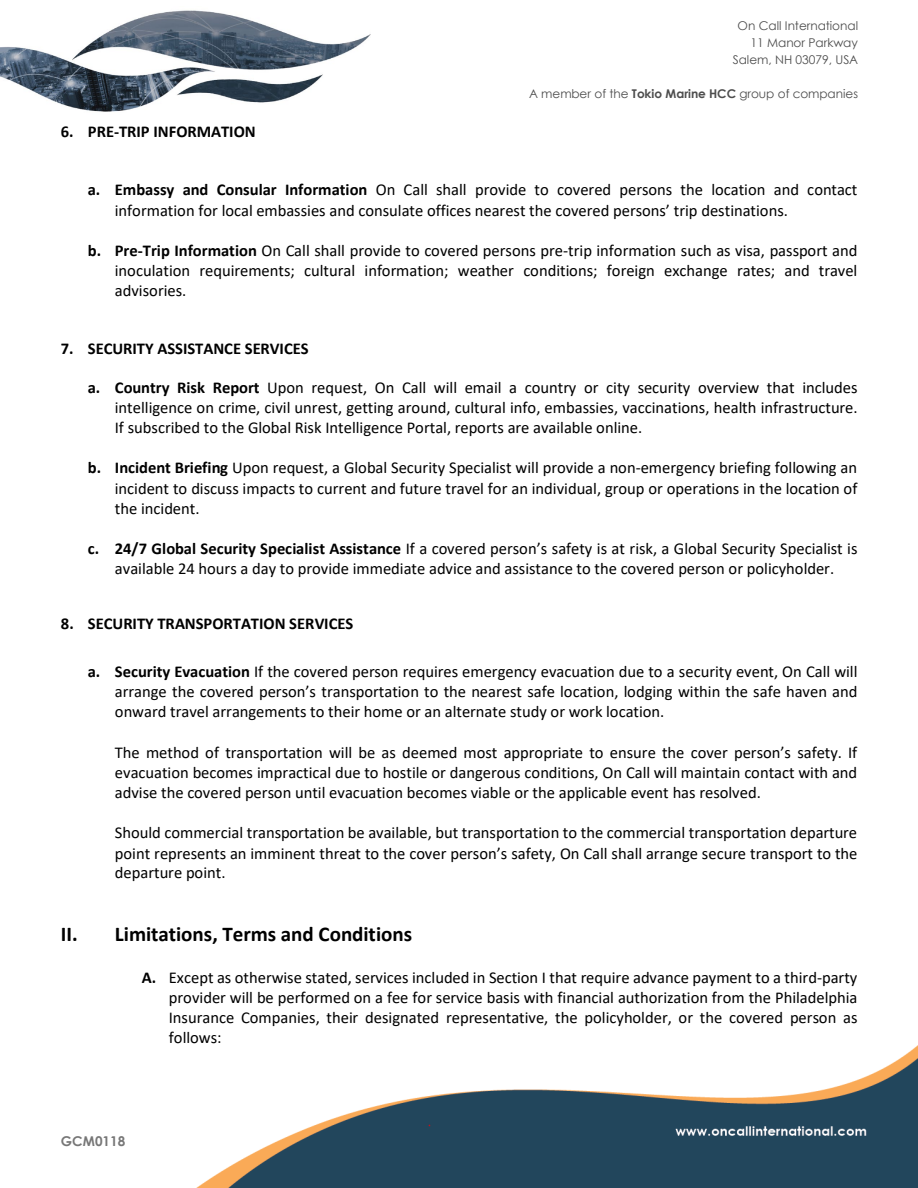
<style>
.page{position:relative;width:918px;height:1188px;background:#fff}
.page>*{position:absolute;margin:0;border:0;box-sizing:border-box;transform-origin:0 0}
.t1{font:700 21px "Calibri";color:#000}
.t2{font:16.5px/20.1px "Calibri";color:#000;text-align:justify}
.t3{font:700 16.5px "Calibri";color:#000}
.t4{font:700 13.5px "Century Gothic";color:#777}
.t5{font:12px/17px "Century Gothic";color:#4d4d4d;text-align:right}
.s1{font-weight:700}
</style>
<div class="page">
<img style="left:196px;top:1045px;width:722px;height:143px">
<img style="left:0;top:10px;width:370px;height:102px">
<p class="t3" style="left:61px;top:120px;width:197px">6. PRE-TRIP INFORMATION</p>
<p class="t5" style="left:733px;top:17px;width:127px">On Call International<br>11 Manor Parkway<br>Salem, NH 03079, USA</p>
<p class="t5" style="left:529px;top:85px;width:331px">A member of the <span class="s1">Tokio Marine HCC</span> group of companies</p>
<p class="t2" style="left:115px;top:180px;width:744px;text-indent:-27px"><span class="s1">a. Embassy and Consular Information</span> On Call shall provide to covered persons the location and contact information for local embassies and consulate offices nearest the covered persons’ trip destinations.</p>
<p class="t2" style="left:115px;top:240px;width:744px;text-indent:-27px"><span class="s1">b. Pre-Trip Information</span> On Call shall provide to covered persons pre-trip information such as visa, passport and inoculation requirements; cultural information; weather conditions; foreign exchange rates; and travel advisories.</p>
<p class="t3" style="left:61px;top:337px;width:249px">7. SECURITY ASSISTANCE SERVICES</p>
<p class="t2" style="left:115px;top:377px;width:744px;text-indent:-27px"><span class="s1">a. Country Risk Report</span> Upon request, On Call will email a country or city security overview that includes intelligence on crime, civil unrest, getting around, cultural info, embassies, vaccinations, health infrastructure.<br>If subscribed to the Global Risk Intelligence Portal, reports are available online.</p>
<p class="t2" style="left:115px;top:457px;width:744px;text-indent:-27px"><span class="s1">b. Incident Briefing</span> Upon request, a Global Security Specialist will provide a non-emergency briefing following an incident to discuss impacts to current and future travel for an individual, group or operations in the location of the incident.</p>
<p class="t2" style="left:88px;top:538px;width:771px;text-align:center"><span class="s1">c. 24/7 Global Security Specialist Assistance</span> If a covered person’s safety is at risk, a Global Security Specialist is available 24 hours a day to provide immediate advice and assistance to the covered person or policyholder.</p>
<p class="t3" style="left:61px;top:612px;width:294px">8. SECURITY TRANSPORTATION SERVICES</p>
<p class="t2" style="left:115px;top:661px;width:744px;text-indent:-27px"><span class="s1">a. Security Evacuation</span> If the covered person requires emergency evacuation due to a security event, On Call will arrange the covered person’s transportation to the nearest safe location, lodging within the safe haven and onward travel arrangements to their home or an alternate study or work location.</p>
<p class="t2" style="left:115px;top:742px;width:744px">The method of transportation will be as deemed most appropriate to ensure the cover person’s safety. If evacuation becomes impractical due to hostile or dangerous conditions, On Call will maintain contact with and advise the covered person until evacuation becomes viable or the applicable event has resolved.</p>
<p class="t2" style="left:115px;top:822px;width:744px">Should commercial transportation be available, but transportation to the commercial transportation departure point represents an imminent threat to the cover person’s safety, On Call shall arrange secure transport to the departure point.</p>
<p class="t1" style="left:61px;top:920px;width:353px">II. Limitations, Terms and Conditions</p>
<p class="t2" style="left:169px;top:967px;width:690px;text-indent:-27px"><span class="s1">A.</span> Except as otherwise stated, services included in Section I that require advance payment to a third-party provider will be performed on a fee for service basis with financial authorization from the Philadelphia Insurance Companies, their designated representative, the policyholder, or the covered person as follows:</p>
<p class="t4" style="left:61px;top:1131px;width:66px">GCM0118</p>
</div>
